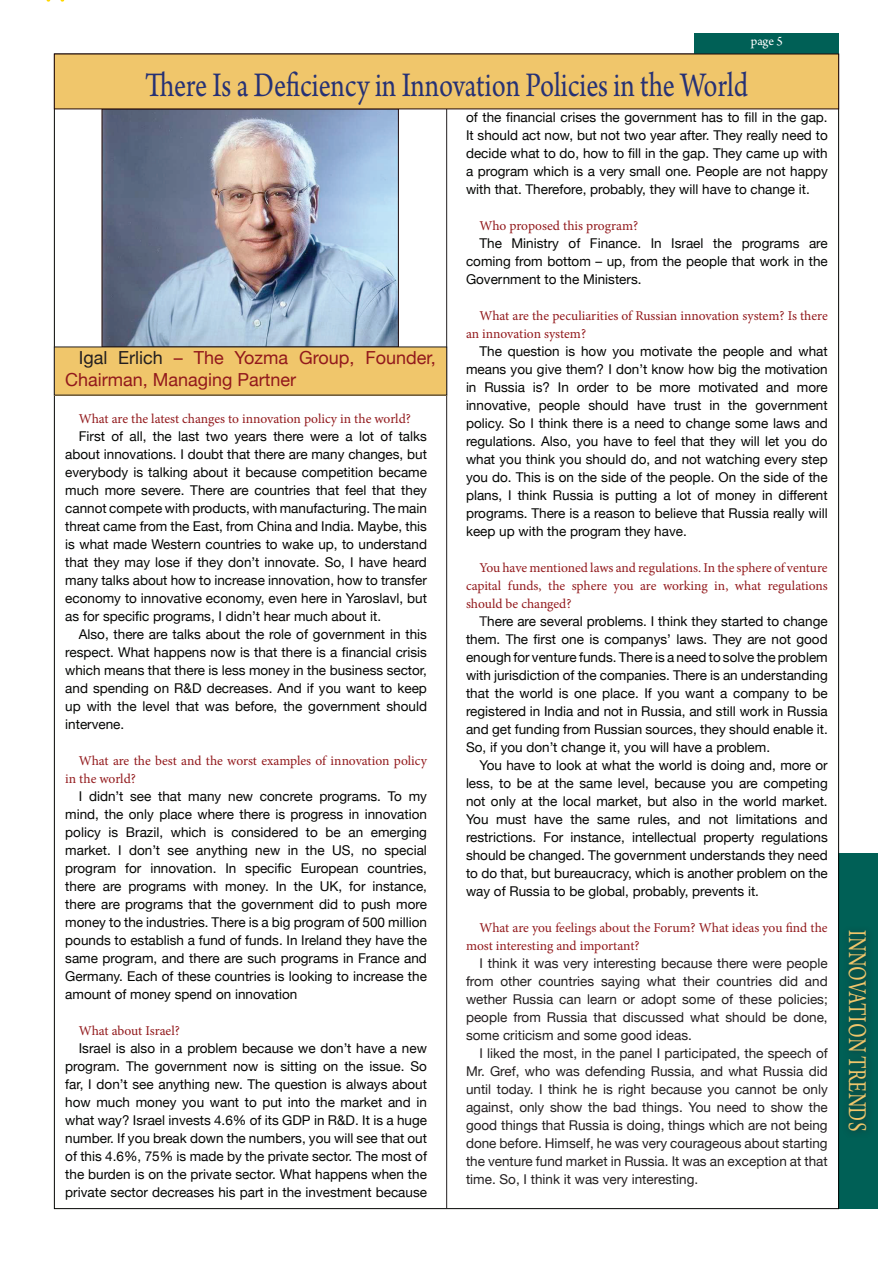
<style>
.page{position:relative;width:893px;height:1263px;background:#fff}
.page>*{position:absolute;margin:0;border:0;box-sizing:border-box;transform-origin:0 0}
.t1{font:36.3px "Arno Pro";color:#263175;scale:.79 1}
.t2{font:27px "Arno Pro";letter-spacing:.01em;color:#f0c66b;scale:.73 1}
.t3{font:18px/21.6px "Helvetica Neue";color:#92191c}
.t4{font:13.5px/18px "Helvetica Neue";color:#040503;text-align:justify}
.t5{font:13.5px/18px "Helvetica Neue";color:#231f20;text-align:justify}
.t6{font:13.5px/18px "Minion Pro";letter-spacing:-.005em;color:#92191c}
.t7{font:13.5px "Arno Pro";color:#fff}
.s1{color:#231f20}
</style>
<div class="page">
<div style="left:839px;top:854px;width:39px;height:355px;background:#006056"></div>
<hr style="left:446px;top:54px;width:1px;height:1154px;background:#231f20">
<div style="left:694px;top:33px;width:145px;height:21px;background:#006056"></div>
<img style="left:104px;top:111px;width:293px;height:234px">
<div style="left:102px;top:109px;width:297px;height:238px;border:1px solid #230b0a"></div>
<div style="left:54px;top:347px;width:393px;height:48px;background:#f0c66b"></div>
<div style="left:54px;top:54px;width:785px;height:55px;background:#f0c66b"></div>
<div style="left:841px;top:925px;width:34px;height:214px;background:#04584f"></div>
<svg style="left:46px;top:0;width:19px;height:2px"></svg>
<p class="t7" style="left:751px;top:33px;width:34px">page 5</p>
<h1 class="t1" style="left:145px;top:64px;width:765px">There Is a Deficiency in Innovation Policies in the World</h1>
<h3 class="t3" style="left:65px;top:347px;width:372px;text-indent:14px"><span class="s1">Igal Erlich</span> – The Yozma Group, Founder,<br>Chairman, Managing Partner</h3>
<p class="t6" style="left:79px;top:410px;width:334px">What are the latest changes to innovation policy in the world?</p>
<p class="t4" style="left:65px;top:427px;width:363px;text-indent:14px">First of all, the last two years there were a lot of talks about innovations. I doubt that there are many changes, but everybody is talking about it because competition became much more severe. There are countries that feel that they cannot compete with products, with manufacturing. The main threat came from the East, from China and India. Maybe, this is what made Western countries to wake up, to understand that they may lose if they don’t innovate. So, I have heard many talks about how to increase innovation, how to transfer economy to innovative economy, even here in Yaroslavl, but as for specific programs, I didn’t hear much about it.</p>
<p class="t4" style="left:65px;top:625px;width:363px;text-indent:14px">Also, there are talks about the role of government in this respect. What happens now is that there is a financial crisis which means that there is less money in the business sector, and spending on R&amp;D decreases. And if you want to keep up with the level that was before, the government should intervene.</p>
<p class="t6" style="left:65px;top:752px;width:363px;text-indent:14px">What are the best and the worst examples of innovation policy in the world?</p>
<p class="t4" style="left:65px;top:787px;width:363px;text-indent:14px">I didn’t see that many new concrete programs. To my mind, the only place where there is progress in innovation policy is Brazil, which is considered to be an emerging market. I don’t see anything new in the US, no special program for innovation. In specific European countries, there are programs with money. In the UK, for instance, there are programs that the government did to push more money to the industries. There is a big program of 500 million pounds to establish a fund of funds. In Ireland they have the same program, and there are such programs in France and Germany. Each of these countries is looking to increase the amount of money spend on innovation</p>
<p class="t6" style="left:79px;top:1022px;width:103px">What about Israel?</p>
<p class="t4" style="left:65px;top:1039px;width:363px;text-indent:14px">Israel is also in a problem because we don’t have a new program. The government now is sitting on the issue. So far, I don’t see anything new. The question is always about how much money you want to put into the market and in what way? Israel invests 4.6% of its GDP in R&amp;D. It is a huge number. If you break down the numbers, you will see that out of this 4.6%, 75% is made by the private sector. The most of the burden is on the private sector. What happens when the private sector decreases his part in the investment because</p>
<p class="t4" style="left:466px;top:108px;width:363px">of the financial crises the government has to fill in the gap.<br>It should act now, but not two year after. They really need to decide what to do, how to fill in the gap. They came up with a program which is a very small one. People are not happy with that. Therefore, probably, they will have to change it.</p>
<p class="t6" style="left:479px;top:217px;width:160px">Who proposed this program?</p>
<p class="t4" style="left:466px;top:234px;width:363px;text-indent:14px">The Ministry of Finance. In Israel the programs are coming from bottom – up, from the people that work in the Government to the Ministers.</p>
<p class="t6" style="left:466px;top:307px;width:363px;text-indent:14px">What are the peculiarities of Russian innovation system? Is there an innovation system?</p>
<p class="t4" style="left:466px;top:342px;width:363px;text-indent:14px">The question is how you motivate the people and what means you give them? I don’t know how big the motivation in Russia is? In order to be more motivated and more innovative, people should have trust in the government policy. So I think there is a need to change some laws and regulations. Also, you have to feel that they will let you do what you think you should do, and not watching every step you do. This is on the side of the people. On the side of the plans, I think Russia is putting a lot of money in different programs. There is a reason to believe that Russia really will keep up with the program they have.</p>
<p class="t6" style="left:466px;top:559px;width:363px;text-align:justify;text-indent:14px">You have mentioned laws and regulations. In the sphere of venture capital funds, the sphere you are working in, what regulations should be changed?</p>
<p class="t4" style="left:466px;top:612px;width:363px;text-indent:14px"><span class="s1">T</span>here are several problems. I think they started to change them. The first one is companys’ laws. They are not good enough for venture funds. There is a need to solve the problem with jurisdiction of the companies. There is an understanding that the world is one place. If you want a company to be registered in India and not in Russia, and still work in Russia and get funding from Russian sources, they should enable it.<br>So, if you don’t change it, you will have a problem.</p>
<p class="t4" style="left:466px;top:756px;width:363px;text-indent:14px">You have to look at what the world is doing and, more or less, to be at the same level, because you are competing not only at the local market, but also in the world market.<br>You must have the same rules, and not limitations and restrictions. For instance, intellectual property regulations should be changed. The government understands they need to do that, but bureaucracy, which is another problem on the way of Russia to be global, probably, prevents it.</p>
<p class="t6" style="left:466px;top:919px;width:363px;text-indent:14px">What are you feelings about the Forum? What ideas you find the most interesting and important?</p>
<p class="t5" style="left:466px;top:954px;width:363px;text-indent:14px">I think it was very interesting because there were people from other countries saying what their countries did and wether Russia can learn or adopt some of these policies; people from Russia that discussed what should be done, some criticism and some good ideas.</p>
<p class="t5" style="left:466px;top:1044px;width:363px;text-indent:14px">I liked the most, in the panel I participated, the speech of Mr. Gref, who was defending Russia, and what Russia did until today. I think he is right because you cannot be only against, only show the bad things. You need to show the good things that Russia is doing, things which are not being done before. Himself, he was very courageous about starting the venture fund market in Russia. It was an exception at that time. So, I think it was very interesting.</p>
<h2 class="t2" style="left:873px;top:930px;width:277px;rotate:90deg">Innovation trendS</h2>
</div>
